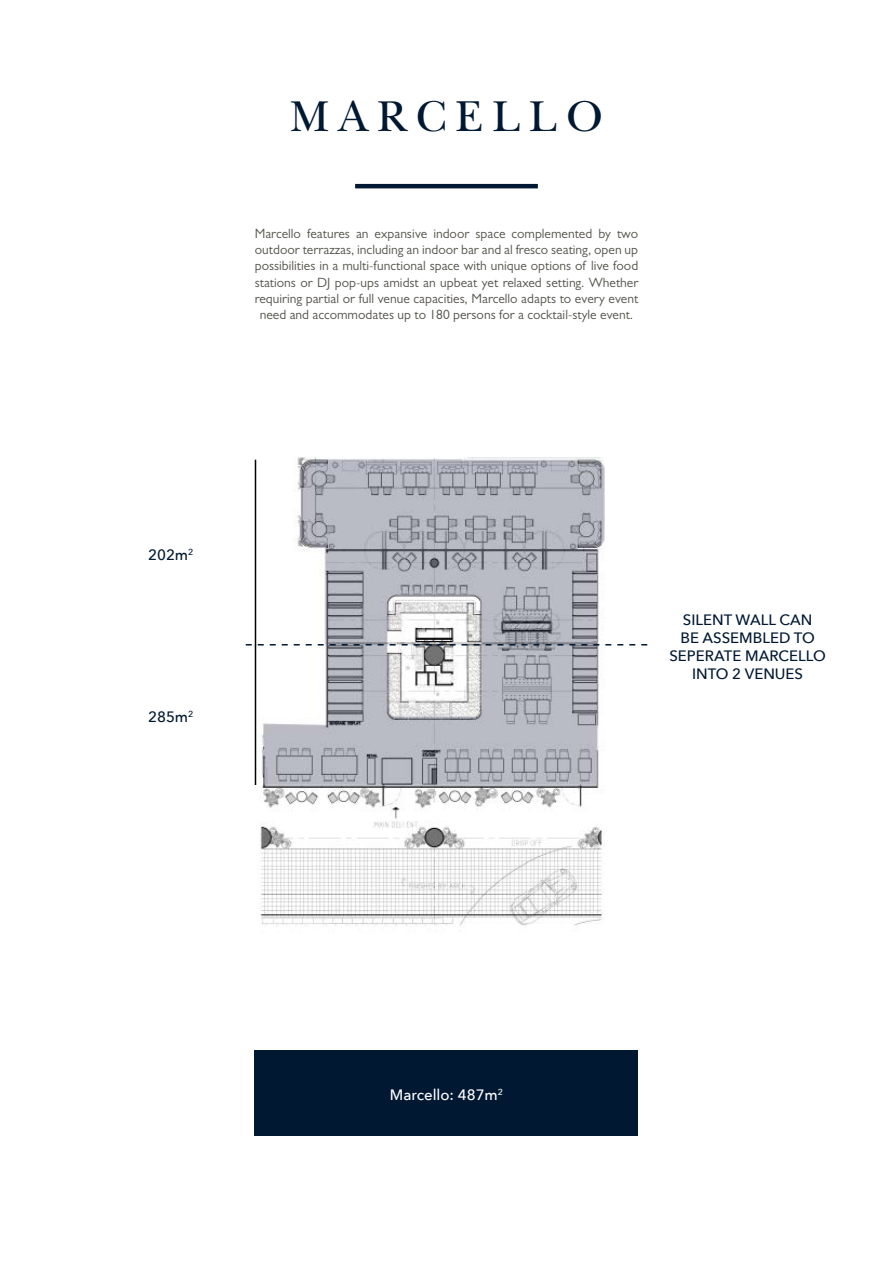
<style>
.page{position:relative;width:893px;height:1263px;background:#fff}
.page>*{position:absolute;margin:0;border:0;box-sizing:border-box;transform-origin:0 0}
.t1{font:45px "New Baskerville";letter-spacing:.2em;color:#001832}
.t2{font:500 15px/18px "Avenir Next";color:#001832;text-align:center}
.t3{font:500 15px "Avenir Next";color:#fff}
.t4{font:13.5px/16.2px "Gill Sans MT Pro";color:#54534a;text-align:center}
</style>
<div class="page">
<hr style="left:355px;top:184px;width:183px;height:4px;background:#001832">
<img style="left:245px;top:457px;width:403px;height:469px">
<svg style="left:246px;top:644px;width:401px;height:1px"></svg>
<hr style="left:255px;top:460px;width:1px;height:185px;background:#000">
<hr style="left:255px;top:645px;width:1px;height:140px;background:#000">
<div style="left:255px;top:1050px;width:383px;height:85px;background:#001832"></div>
<p class="t1" style="left:290px;top:90px;width:315px">MARCELLO</p>
<p class="t4" style="left:255px;top:225px;width:385px">Marcello features an expansive indoor space complemented by two outdoor terrazzas, including an indoor bar and al fresco seating, open up possibilities in a multi-functional space with unique options of live food stations or DJ pop-ups amidst an upbeat yet relaxed setting. Whether requiring partial or full venue capacities, Marcello adapts to every event need and accommodates up to 180 persons for a cocktail-style event.</p>
<p class="t2" style="left:148px;top:545px;width:47px">202m<sup>2</sup></p>
<p class="t2" style="left:148px;top:707px;width:47px">285m<sup>2</sup></p>
<p class="t2" style="left:669px;top:610px;width:158px">SILENT WALL CAN<br>BE ASSEMBLED TO<br>SEPERATE MARCELLO<br>INTO 2 VENUES</p>
<p class="t3" style="left:390px;top:1081px;width:115px">Marcello: 487m<sup>2</sup></p>
</div>
